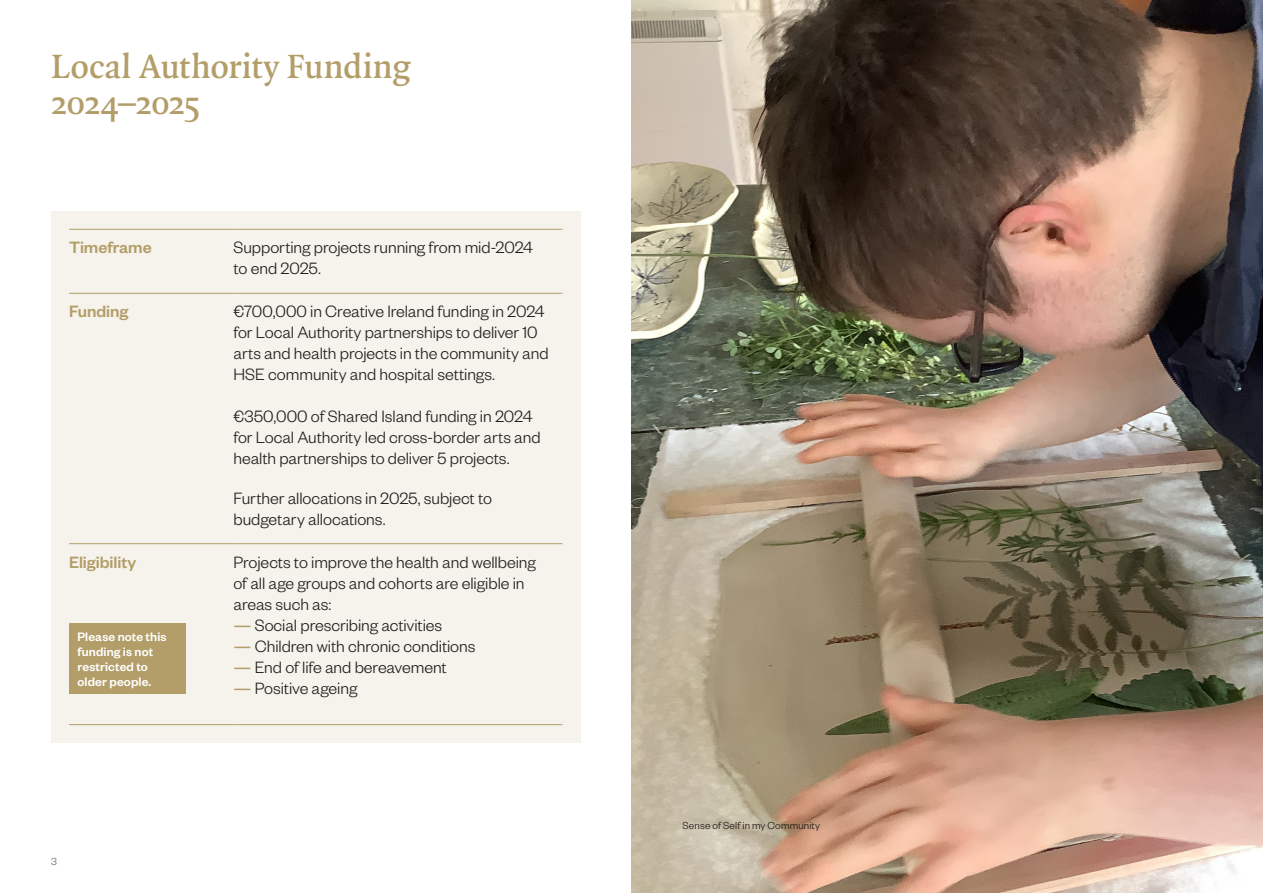
<style>
.page{position:relative;width:1263px;height:893px;background:#fff}
.page>*{position:absolute;margin:0;border:0;box-sizing:border-box;transform-origin:0 0}
.Heading_1{font:600 36px/36px "Quadraat OT";letter-spacing:-.015em;color:#b39e69}
.Large_Paragraph{font:300 18px/21px "Founders Grotesk";letter-spacing:-.005em;color:#231f20}
.Body{font:300 18px/21px "Founders Grotesk";letter-spacing:-.005em;color:#231f20}
.Body-2{font:500 18px "Founders Grotesk";color:#b39e69}
.Body-3{font:500 13.5px/15px "Founders Grotesk";letter-spacing:.01em;color:#fff}
.t1{font:300 11.25px "Founders Grotesk";letter-spacing:.015em;color:#1b1513}
.t2{font:300 11.25px "Founders Grotesk";color:#636366}
.s1{font-weight:500;color:#b39e69}
</style>
<div class="page">
<img style="left:631px;top:0;width:632px;height:893px">
<div style="left:51px;top:211px;width:529px;height:532px;background:#f6f3ec"></div>
<hr style="left:69px;top:229px;width:164px;height:1px;background:#b39e69">
<hr style="left:233px;top:229px;width:329px;height:1px;background:#b39e69">
<hr style="left:69px;top:293px;width:164px;height:1px;background:#b39e69">
<hr style="left:233px;top:293px;width:329px;height:1px;background:#b39e69">
<hr style="left:69px;top:543px;width:164px;height:1px;background:#b39e69">
<hr style="left:233px;top:543px;width:329px;height:1px;background:#b39e69">
<hr style="left:69px;top:724px;width:164px;height:1px;background:#b39e69">
<hr style="left:233px;top:724px;width:329px;height:1px;background:#b39e69">
<div style="left:69px;top:624px;width:116px;height:70px;background:#b39e69"></div>
<p class="Heading_1" style="left:51px;top:48px;width:361px">Local Authority Funding<br>2024–2025</p>
<p class="Body-2" style="left:69px;top:236px;width:84px">Timeframe</p>
<p class="Body" style="left:233px;top:236px;width:301px">Supporting projects running from mid-2024 to end 2025.</p>
<p class="Body-2" style="left:69px;top:300px;width:61px">Funding</p>
<p class="Large_Paragraph" style="left:233px;top:300px;width:317px">€700,000 in Creative Ireland funding in 2024 for Local Authority partnerships to deliver 10 arts and health projects in the community and HSE community and hospital settings.</p>
<p class="Large_Paragraph" style="left:233px;top:405px;width:309px">€350,000 of Shared Island funding in 2024 for Local Authority led cross-border arts and health partnerships to deliver 5 projects.</p>
<p class="Large_Paragraph" style="left:233px;top:487px;width:260px">Further allocations in 2025, subject to budgetary allocations.</p>
<p class="Body-2" style="left:69px;top:551px;width:69px">Eligibility</p>
<p class="Large_Paragraph" style="left:233px;top:551px;width:304px">Projects to improve the health and wellbeing of all age groups and cohorts are eligible in areas such as:</p>
<p class="Large_Paragraph" style="left:233px;top:614px;width:210px"><span class="s1">—</span> Social prescribing activities</p>
<p class="Large_Paragraph" style="left:233px;top:635px;width:243px"><span class="s1">—</span> Children with chronic conditions</p>
<p class="Large_Paragraph" style="left:233px;top:656px;width:215px"><span class="s1">—</span> End of life and bereavement</p>
<p class="Large_Paragraph" style="left:233px;top:677px;width:125px"><span class="s1">—</span> Positive ageing</p>
<p class="Body-3" style="left:78px;top:628px;width:91px">Please note this funding is not restricted to older people.</p>
<p class="t2" style="left:51px;top:854px;width:7px">3</p>
<p class="t1" style="left:682px;top:819px;width:139px">Sense of Self in my Community</p>
</div>
